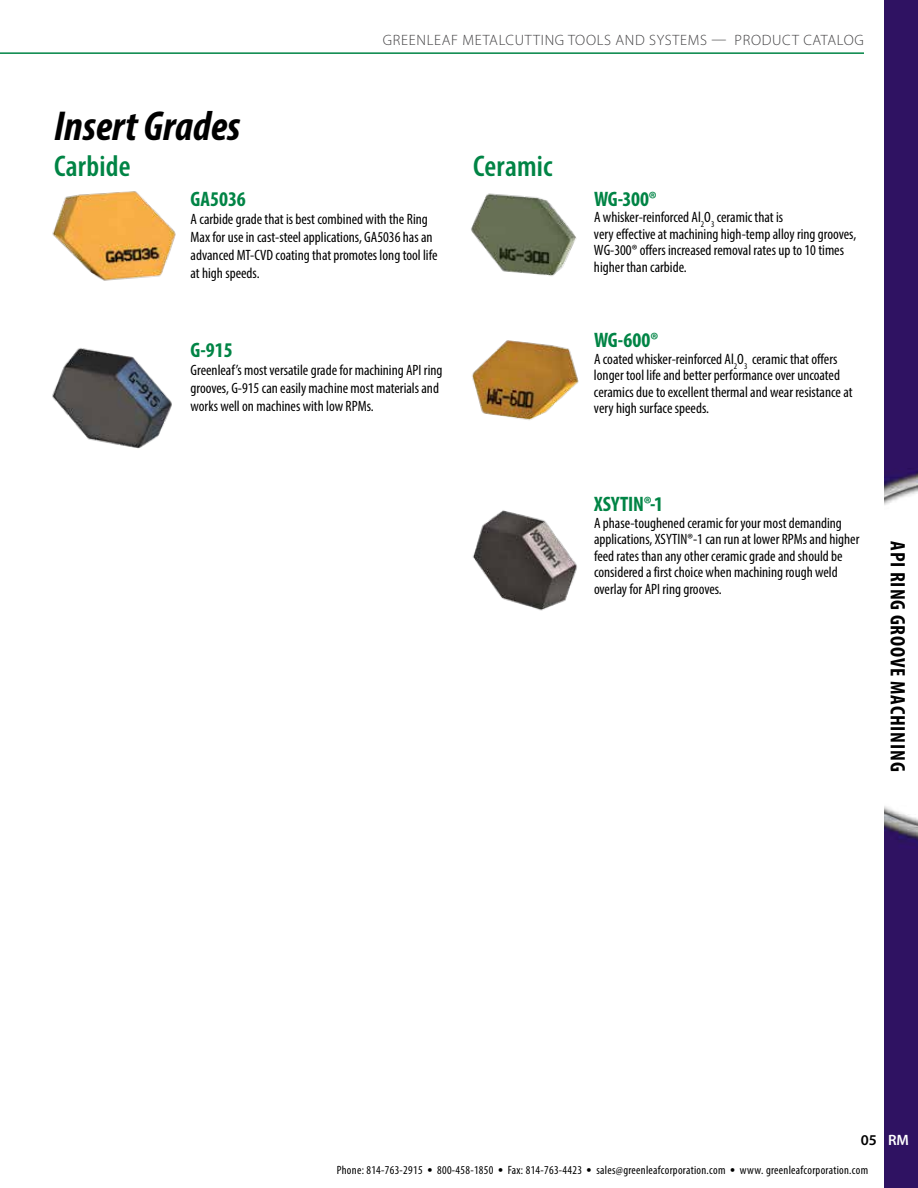
<style>
.page{position:relative;width:918px;height:1188px;background:#fff}
.page>*{position:absolute;margin:0;border:0;box-sizing:border-box;transform-origin:0 0}
.t1{font:italic 700 condensed 42px "Myriad Pro";color:#000}
.t2{font:600 condensed 30px "Myriad Pro";letter-spacing:.005em;color:#008445}
.t3{font:700 condensed 21px "Myriad Pro";color:#008445}
.t4{font:700 condensed 21px "Myriad Pro";letter-spacing:.04em;color:#000}
.t5{font:condensed 15px/16.5px "Myriad Pro";color:#000}
.t6{font:300 15px "Myriad Pro";letter-spacing:.045em;color:#414042}
.t7{font:600 15px "Myriad Pro";color:#fff}
.t8{font:600 15px "Myriad Pro";color:#000}
.t9{font:condensed 12px "Myriad Pro";letter-spacing:.025em;color:#000}
.s1{font-size:19.5px}
</style>
<div class="page">
<hr style="left:0;top:52px;width:864px;height:2px;background:#008445">
<img style="left:884px;top:0;width:34px;height:1188px">
<img style="left:52px;top:348px;width:120px;height:101px">
<img style="left:52px;top:191px;width:124px;height:90px">
<img style="left:471px;top:193px;width:106px;height:83px">
<img style="left:472px;top:340px;width:107px;height:80px">
<img style="left:472px;top:510px;width:105px;height:101px">
<p class="t6" style="left:383px;top:31px;width:483px">GREENLEAF METALCUTTING TOOLS AND SYSTEMS — PRODUCT CATALOG</p>
<h1 class="t1" style="left:54px;top:99px;width:188px">Insert Grades</h1>
<h2 class="t2" style="left:54px;top:147px;width:78px">Carbide</h2>
<h2 class="t2" style="left:473px;top:147px;width:81px">Ceramic</h2>
<h3 class="t3" style="left:191px;top:185px;width:57px">GA5036</h3>
<p class="t5" style="left:191px;top:209px;width:248px;line-height:18px">A carbide grade that is best combined with the Ring Max for use in cast-steel applications, GA5036 has an advanced MT-CVD coating that promotes long tool life at high speeds.</p>
<h3 class="t3" style="left:191px;top:337px;width:44px">G-915</h3>
<p class="t5" style="left:191px;top:361px;width:253px;line-height:18px">Greenleaf’s most versatile grade for machining API ring grooves, G-915 can easily machine most materials and works well on machines with low RPMs.</p>
<h3 class="t3" style="left:594px;top:186px;width:64px">WG-300®</h3>
<p class="t5" style="left:594px;top:209px;width:264px">A whisker-reinforced Al<sub>2</sub>O<sub>3</sub> ceramic that is<br>very effective at machining high-temp alloy ring grooves, WG-300® offers increased removal rates up to 10 times higher than carbide.</p>
<h3 class="t3" style="left:594px;top:327px;width:66px">WG-600®</h3>
<p class="t5" style="left:594px;top:351px;width:260px">A coated whisker-reinforced Al<sub>2</sub>O<sub>3</sub> ceramic that offers longer tool life and better performance over uncoated ceramics due to excellent thermal and wear resistance at very high surface speeds.</p>
<h3 class="t3" style="left:594px;top:491px;width:70px">XSYTIN®-1</h3>
<p class="t5" style="left:594px;top:514px;width:267px">A phase-toughened ceramic for your most demanding applications, XSYTIN®-1 can run at lower RPMs and higher feed rates than any other ceramic grade and should be considered a first choice when machining rough weld overlay for API ring grooves.</p>
<h3 class="t4" style="left:911px;top:541px;width:232px;rotate:90deg">API RING GROOVE MACHINING</h3>
<p class="t8" style="left:861px;top:1132px;width:18px">05</p>
<p class="t9" style="left:337px;top:1163px;width:533px">Phone: 814-763-2915 <span class="s1">•</span> 800-458-1850 <span class="s1">•</span> Fax: 814-763-4423 <span class="s1">•</span> sales@greenleafcorporation.com <span class="s1">•</span> www. greenleafcorporation.com</p>
<p class="t7" style="left:888px;top:1132px;width:22px">RM</p>
</div>
